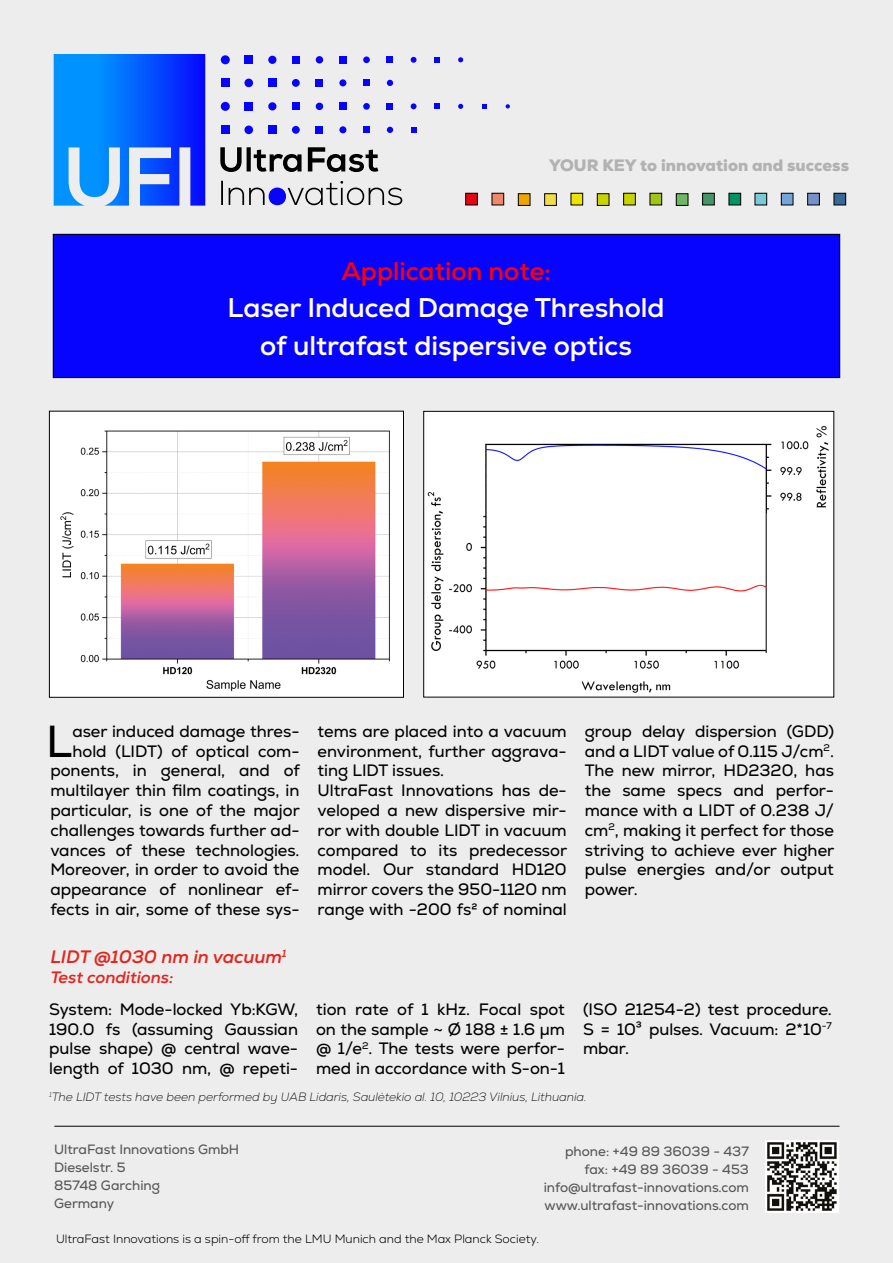
<style>
.page{position:relative;width:893px;height:1263px;background:#ededed}
.page>*{position:absolute;margin:0;border:0;box-sizing:border-box;transform-origin:0 0}
.t1{font:44.85px "Nexa";color:#000}
.t2{font:700 27px/37.5px "Nexa";color:#fff;text-align:center}
.t3{font:700 25.5px "Nexa";color:#f00}
.t4{font:italic 700 18px "Nexa";color:#e5231d}
.t5{font:16.5px/19.8px "Nexa";color:#000;text-align:justify}
.t6{font:900 16.5px "Nexa";color:#b3b2b2}
.t7{font:italic 700 16.5px "Nexa";color:#e5231d}
.t8{font:13.5px/18px "Nexa";color:#575756}
.t9{font:italic 200 12px "Nexa";color:#000}
.t10{font:300 12px "Nexa";color:#000}
</style>
<div class="page">
<hr style="left:54px;top:1126px;width:785px;height:1px;background:#000">
<svg style="left:54px;top:54px;width:151px;height:152px;background:#2476fc"></svg>
<svg style="left:220px;top:147px;width:158px;height:25px"></svg>
<div style="left:221px;top:102px;width:9px;height:9px;background:#0603ff;border-radius:50%"></div>
<div style="left:244px;top:102px;width:9px;height:9px;background:#0603ff"></div>
<div style="left:268px;top:102px;width:8px;height:8px;background:#0603ff;border-radius:50%"></div>
<div style="left:292px;top:102px;width:8px;height:8px;background:#0603ff"></div>
<div style="left:316px;top:103px;width:7px;height:7px;background:#0603ff;border-radius:50%"></div>
<div style="left:339px;top:103px;width:7px;height:7px;background:#0603ff"></div>
<div style="left:363px;top:103px;width:7px;height:7px;background:#0603ff;border-radius:50%"></div>
<svg style="left:387px;top:103px;width:6px;height:6px"></svg>
<svg style="left:411px;top:103px;width:6px;height:6px"></svg>
<svg style="left:434px;top:104px;width:6px;height:5px"></svg>
<svg style="left:458px;top:104px;width:5px;height:5px"></svg>
<svg style="left:482px;top:104px;width:4px;height:5px"></svg>
<svg style="left:506px;top:104px;width:4px;height:5px"></svg>
<div style="left:221px;top:55px;width:9px;height:9px;background:#0603ff;border-radius:50%"></div>
<div style="left:244px;top:56px;width:9px;height:8px;background:#0603ff"></div>
<div style="left:268px;top:56px;width:8px;height:8px;background:#0603ff;border-radius:50%"></div>
<div style="left:292px;top:56px;width:8px;height:8px;background:#0603ff"></div>
<div style="left:316px;top:56px;width:7px;height:8px;background:#0603ff;border-radius:50%"></div>
<div style="left:339px;top:56px;width:7px;height:7px;background:#0603ff"></div>
<div style="left:363px;top:56px;width:7px;height:7px;background:#0603ff;border-radius:50%"></div>
<svg style="left:387px;top:57px;width:6px;height:6px"></svg>
<svg style="left:411px;top:57px;width:6px;height:6px"></svg>
<svg style="left:434px;top:57px;width:6px;height:6px"></svg>
<svg style="left:458px;top:57px;width:5px;height:5px"></svg>
<div style="left:221px;top:78px;width:9px;height:9px;background:#0603ff"></div>
<div style="left:244px;top:79px;width:9px;height:8px;background:#0603ff;border-radius:50%"></div>
<div style="left:268px;top:79px;width:8px;height:8px;background:#0603ff"></div>
<div style="left:292px;top:79px;width:8px;height:8px;background:#0603ff;border-radius:50%"></div>
<div style="left:316px;top:79px;width:7px;height:8px;background:#0603ff"></div>
<div style="left:339px;top:79px;width:7px;height:7px;background:#0603ff;border-radius:50%"></div>
<div style="left:363px;top:80px;width:7px;height:6px;background:#0603ff"></div>
<svg style="left:387px;top:80px;width:6px;height:6px"></svg>
<div style="left:221px;top:125px;width:9px;height:9px;background:#0603ff"></div>
<div style="left:244px;top:126px;width:9px;height:8px;background:#0603ff;border-radius:50%"></div>
<div style="left:268px;top:126px;width:8px;height:8px;background:#0603ff"></div>
<div style="left:292px;top:126px;width:8px;height:8px;background:#0603ff;border-radius:50%"></div>
<div style="left:316px;top:126px;width:7px;height:8px;background:#0603ff"></div>
<div style="left:339px;top:126px;width:7px;height:7px;background:#0603ff;border-radius:50%"></div>
<div style="left:363px;top:126px;width:7px;height:7px;background:#0603ff"></div>
<svg style="left:387px;top:127px;width:6px;height:6px"></svg>
<svg style="left:411px;top:127px;width:5px;height:6px"></svg>
<svg style="left:221px;top:180px;width:181px;height:25px"></svg>
<div style="left:269px;top:188px;width:17px;height:17px;background:#0603ff;border-radius:50%"></div>
<img style="left:766px;top:1140px;width:72px;height:73px">
<div style="left:53px;top:234px;width:787px;height:144px;background:#0603ff"></div>
<div style="left:53px;top:234px;width:787px;height:144px;border:1px solid #000"></div>
<div style="left:466px;top:193px;width:11px;height:12px;background:#e30613"></div>
<div style="left:465px;top:193px;width:13px;height:12px;border:1px solid #000"></div>
<div style="left:492px;top:193px;width:12px;height:12px;background:#eb896a"></div>
<div style="left:492px;top:193px;width:12px;height:12px;border:1px solid #000"></div>
<div style="left:518px;top:194px;width:12px;height:11px;background:#eda500"></div>
<div style="left:518px;top:193px;width:12px;height:13px;border:1px solid #000"></div>
<div style="left:545px;top:194px;width:11px;height:11px;background:#f0de47"></div>
<div style="left:544px;top:193px;width:13px;height:13px;border:1px solid #000"></div>
<div style="left:571px;top:193px;width:12px;height:12px;background:#ece300"></div>
<div style="left:571px;top:193px;width:12px;height:12px;border:1px solid #000"></div>
<div style="left:597px;top:194px;width:12px;height:11px;background:#c8d400"></div>
<div style="left:597px;top:193px;width:12px;height:13px;border:1px solid #000"></div>
<div style="left:624px;top:193px;width:11px;height:12px;background:#c8d300"></div>
<div style="left:623px;top:193px;width:12px;height:12px;border:1px solid #000"></div>
<div style="left:650px;top:193px;width:12px;height:12px;background:#a0c518"></div>
<div style="left:650px;top:193px;width:12px;height:12px;border:1px solid #000"></div>
<div style="left:676px;top:194px;width:12px;height:11px;background:#6cb864"></div>
<div style="left:676px;top:193px;width:12px;height:13px;border:1px solid #000"></div>
<div style="left:703px;top:193px;width:11px;height:12px;background:#469665"></div>
<div style="left:702px;top:193px;width:12px;height:12px;border:1px solid #000"></div>
<div style="left:729px;top:193px;width:12px;height:12px;background:#009363"></div>
<div style="left:729px;top:193px;width:12px;height:12px;border:1px solid #000"></div>
<div style="left:755px;top:193px;width:12px;height:12px;background:#7ac9d7"></div>
<div style="left:755px;top:193px;width:12px;height:12px;border:1px solid #000"></div>
<div style="left:781px;top:193px;width:12px;height:12px;background:#74a5d6"></div>
<div style="left:781px;top:193px;width:12px;height:12px;border:1px solid #000"></div>
<div style="left:808px;top:193px;width:11px;height:12px;background:#7790c9"></div>
<div style="left:807px;top:193px;width:12px;height:12px;border:1px solid #000"></div>
<div style="left:834px;top:193px;width:12px;height:12px;background:#386898"></div>
<div style="left:834px;top:193px;width:12px;height:12px;border:1px solid #000"></div>
<div style="left:425px;top:413px;width:407px;height:282px;background:#fff"></div>
<div style="left:423px;top:411px;width:411px;height:286px;border:1px solid #000"></div>
<img style="left:51px;top:413px;width:351px;height:282px">
<div style="left:49px;top:411px;width:355px;height:286px;border:1px solid #000"></div>
<p class="t6" style="left:549px;top:155px;width:302px">YOUR KEY to innovation and success</p>
<h3 class="t3" style="left:341px;top:254px;width:211px">Application note:</h3>
<h2 class="t2" style="left:228px;top:289px;width:438px">Laser Induced Damage Threshold of ultrafast dispersive optics</h2>
<p class="t5" style="left:50px;top:721px;width:251px;text-align:right">aser induced damage thres&shy;hold (LIDT) of optical com&shy;ponents, in general, and of multilayer thin film coatings, in particular, is one of the major challenges towards further ad&shy;vances of these technologies.<br>Moreover, in order to avoid the appearance of nonlinear ef&shy;fects in air, some of these sys-</p>
<p class="t5" style="left:318px;top:721px;width:251px;text-align:left">tems are placed into a vacuum environment, further aggrava&shy;ting LIDT issues.<br>UltraFast Innovations has de&shy;veloped a new dispersive mir&shy;ror with double LIDT in vacuum compared to its predecessor model. Our standard HD120 mirror covers the 950-1120 nm range with -200 fs2 of nominal</p>
<p class="t5" style="left:585px;top:721px;width:251px">group delay dispersion (GDD) and a LIDT value of 0.115 J/cm<sup>2</sup>.<br>The new mirror, HD2320, has the same specs and perfor&shy;mance with a LIDT of 0.238 J/ cm<sup>2</sup>, making it perfect for those striving to achieve ever higher pulse energies and/or output power.</p>
<h1 class="t1" style="left:46px;top:713px;width:28px">L</h1>
<p class="t4" style="left:50px;top:945px;width:238px">LIDT @1030 nm in vacuum<sup>1</sup></p>
<p class="t7" style="left:50px;top:967px;width:125px">Test conditions:</p>
<p class="t5" style="left:49px;top:999px;width:250px">System: Mode-locked Yb:KGW, 190.0 fs (assuming Gaussian pulse shape) @ central wave&shy;length of 1030 nm, @ repeti-</p>
<p class="t5" style="left:316px;top:999px;width:250px">tion rate of 1 kHz. Focal spot on the sample ~ Ø 188 ± 1.6 µm @ 1/e<sup>2</sup>. The tests were perfor&shy;med in accordance with S-on-1</p>
<p class="t5" style="left:583px;top:999px;width:250px">(ISO 21254-2) test procedure.<br>S = 10³ pulses. Vacuum: 2*10<sup>-7 </sup>mbar.</p>
<p class="t9" style="left:49px;top:1090px;width:539px"><sup>1</sup>The LIDT tests have been performed by UAB Lidaris, Saulėtekio al. 10, 10223 Vilnius, Lithuania.</p>
<p class="t8" style="left:54px;top:1140px;width:187px">UltraFast Innovations GmbH<br>Dieselstr. 5<br>85748 Garching<br>Germany</p>
<p class="t10" style="left:56px;top:1231px;width:484px">UltraFast Innovations is a spin-off from the LMU Munich and the Max Planck Society.</p>
<p class="t8" style="left:544px;top:1142px;width:207px;text-align:right">phone: +49 89 36039 - 437 fax: +49 89 36039 - 453 info@ultrafast-innovations.com www.ultrafast-innovations.com</p>
</div>
